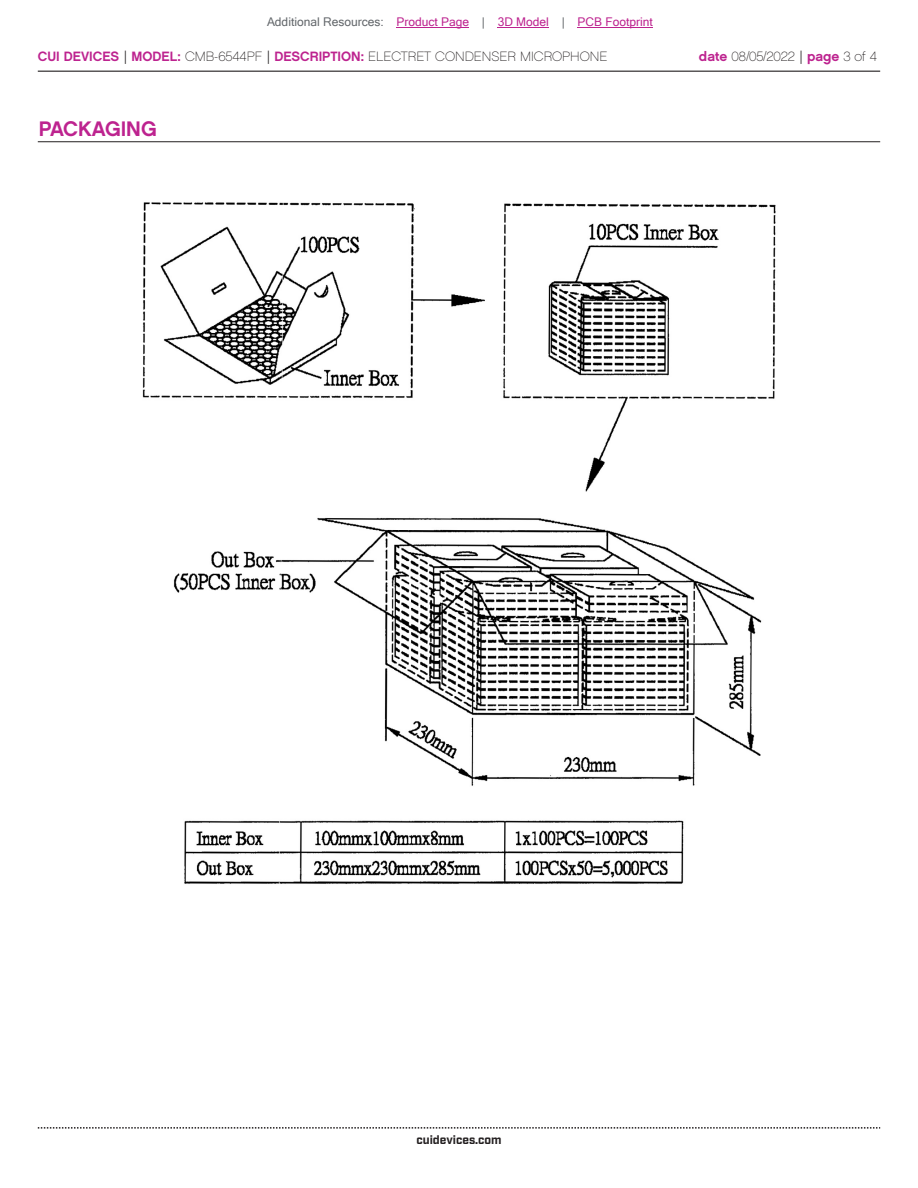
<style>
.page{position:relative;width:918px;height:1188px;background:#fff}
.page>*{position:absolute;margin:0;border:0;box-sizing:border-box;transform-origin:0 0}
.t1{font:21px "Chalet New York Nineteen Sixty";color:#bd238f}
.t2{font:13.5px "Chalet Paris Nineteen Sixty";color:#231f20}
.t3{font:12px "Microsoft Sans Serif";color:#bd238f}
.t4{font:700 12px "Industry";color:#231f20}
.s1{color:#63676b}
.s2{font-family:"Chalet New York Nineteen Sixty";color:#bd238f}
.s3{font-family:"Industry"}
</style>
<div class="page">
<hr style="left:38px;top:71px;width:842px;height:1px;background:#231f20">
<svg style="left:38px;top:1127px;width:842px;height:2px"></svg>
<hr style="left:38px;top:141px;width:842px;height:1px;background:#231f20">
<img style="left:142px;top:202px;width:634px;height:682px">
<hr style="left:397px;top:27px;width:72px;height:1px;background:#bd238f">
<hr style="left:498px;top:27px;width:51px;height:1px;background:#bd238f">
<hr style="left:578px;top:27px;width:75px;height:1px;background:#bd238f">
<p class="t3" style="left:267px;top:15px;width:387px"><span class="s1">Additional Resources:</span> Product Page <span class="s1">|</span> 3D Model <span class="s1">|</span> PCB Footprint</p>
<p class="t2" style="left:38px;top:48px;width:571px"><span class="s2">CUI DEVICES</span> <span class="s3">|</span> <span class="s2">MODEL:</span> CMB-6544PF <span class="s3">|</span> <span class="s2">DESCRIPTION:</span> ELECTRET CONDENSER MICROPHONE</p>
<p class="t2" style="left:699px;top:48px;width:180px"><span class="s2">date</span> 08/05/2022 <span class="s3">|</span> <span class="s2">page</span> 3 of 4</p>
<h1 class="t1" style="left:39px;top:115px;width:119px">PACKAGING</h1>
<p class="t4" style="left:416px;top:1132px;width:87px">cuidevices.com</p>
</div>
